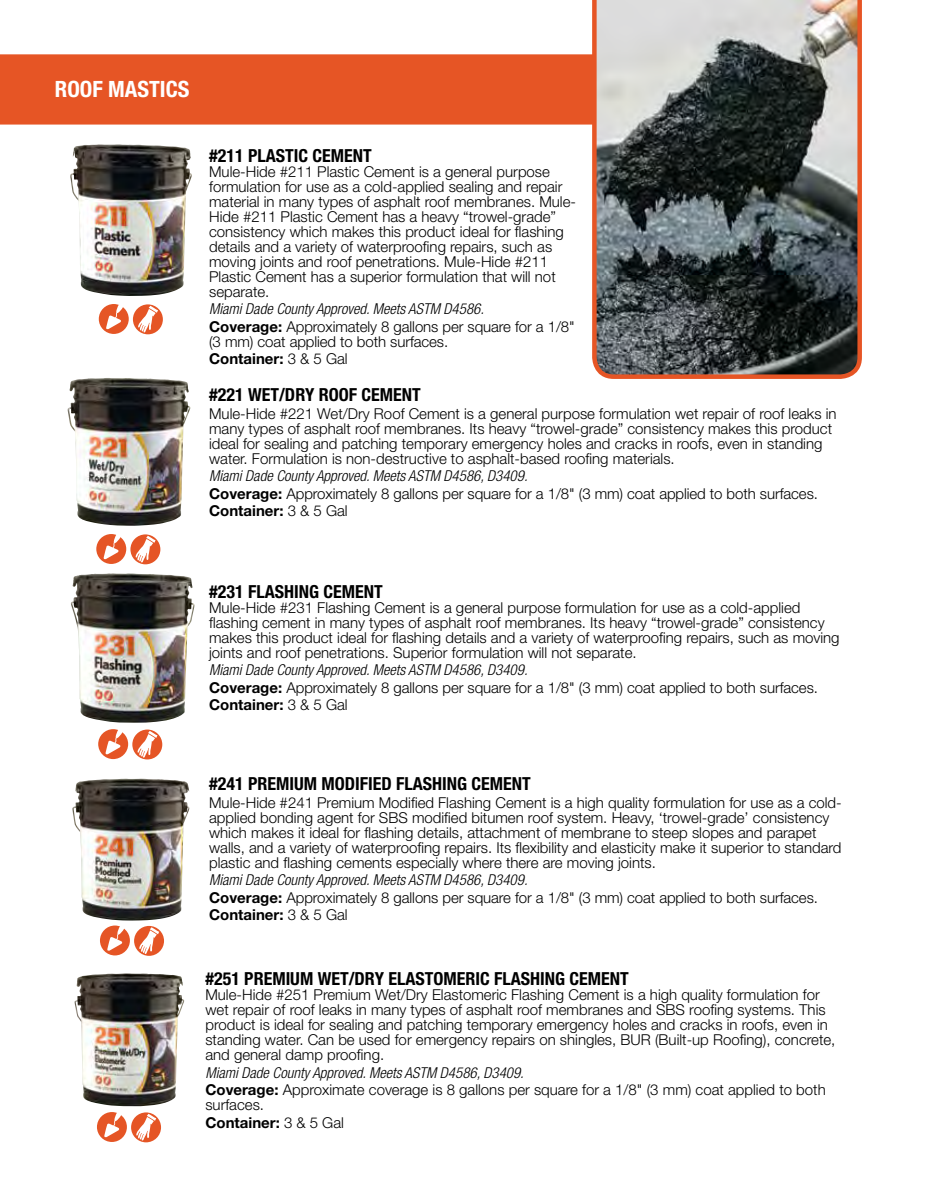
<style>
.page{position:relative;width:952px;height:1188px;background:#fff}
.page>*{position:absolute;margin:0;border:0;box-sizing:border-box;transform-origin:0 0}
.t1{font:700 condensed 22.5px "Helvetica Neue LT Std";color:#fff}
.t2{font:700 condensed 18px "Helvetica Neue LT Std";color:#000}
.t3{font:300 15px/15px "Helvetica Neue LT Std";color:#000}
.t4{font:italic 300 condensed 15px/17.4px "Helvetica Neue LT Std";color:#000}
.s1{font-weight:700;font-style:normal;font-stretch:normal}
.s2{font-style:normal;font-stretch:normal}
.s3{font-weight:700}
.s4{font-style:italic;font-stretch:condensed}
</style>
<div class="page">
<div style="left:97px;top:1112px;width:30px;height:30px;background:#e55525;border-radius:50%"></div>
<svg style="left:104px;top:1106px;width:25px;height:31px"></svg>
<svg style="left:131px;top:1112px;width:30px;height:30px"></svg>
<svg style="left:136px;top:1114px;width:20px;height:26px"></svg>
<div style="left:100px;top:926px;width:30px;height:29px;background:#e55525;border-radius:50%"></div>
<svg style="left:107px;top:925px;width:23px;height:26px"></svg>
<div style="left:134px;top:926px;width:30px;height:30px;background:#e55525;border-radius:50%"></div>
<svg style="left:139px;top:927px;width:20px;height:27px"></svg>
<img style="left:72px;top:779px;width:117px;height:142px">
<img style="left:74px;top:973px;width:110px;height:133px">
<div style="left:96px;top:534px;width:30px;height:30px;background:#e55525;border-radius:50%"></div>
<svg style="left:103px;top:534px;width:24px;height:25px"></svg>
<svg style="left:130px;top:534px;width:30px;height:30px"></svg>
<svg style="left:135px;top:536px;width:20px;height:26px"></svg>
<div style="left:99px;top:304px;width:30px;height:30px;background:#e55525;border-radius:50%"></div>
<svg style="left:106px;top:304px;width:23px;height:25px"></svg>
<svg style="left:133px;top:304px;width:30px;height:30px"></svg>
<svg style="left:138px;top:306px;width:20px;height:26px"></svg>
<div style="left:98px;top:729px;width:30px;height:30px;background:#e55525;border-radius:50%"></div>
<svg style="left:105px;top:729px;width:24px;height:26px"></svg>
<div style="left:132px;top:730px;width:30px;height:29px;background:#e55525;border-radius:50%"></div>
<svg style="left:137px;top:731px;width:20px;height:27px"></svg>
<div style="left:0;top:54px;width:592px;height:71px;background:#e65525"></div>
<img style="left:71px;top:573px;width:124px;height:150px">
<img style="left:67px;top:378px;width:123px;height:148px">
<img style="left:70px;top:144px;width:122px;height:152px">
<svg style="left:592px;top:0;width:269px;height:379px;background:#686765"></svg>
<h1 class="t1" style="left:55px;top:76px;width:135px">ROOF MASTICS</h1>
<p class="t2" style="left:209px;top:144px;width:161px">#211 PLASTIC CEMENT</p>
<p class="t3" style="left:209px;top:164px;width:368px">Mule-Hide #211 Plastic Cement is a general purpose formulation for use as a cold-applied sealing and repair material in many types of asphalt roof membranes. Mule-Hide #211 Plastic Cement has a heavy “trowel-grade” consistency which makes this product ideal for flashing details and a variety of waterproofing repairs, such as moving joints and roof penetrations. Mule-Hide #211<br>Plastic Cement has a superior formulation that will not separate.</p>
<p class="t4" style="left:209px;top:301px;width:367px">Miami Dade County Approved. Meets ASTM D4586.<br><span class="s1">Coverage:</span> <span class="s2">Approximately 8 gallons per square for a 1/8"</span></p>
<p class="t3" style="left:209px;top:332px;width:241px;line-height:17.4px">(3 mm) coat applied to both surfaces.<br><span class="s3">Container:</span> 3 &amp; 5 Gal</p>
<p class="t2" style="left:209px;top:384px;width:210px">#221 WET/DRY ROOF CEMENT</p>
<p class="t3" style="left:209px;top:406px;width:629px">Mule-Hide #221 Wet/Dry Roof Cement is a general purpose formulation wet repair of roof leaks in many types of asphalt roof membranes. Its heavy “trowel-grade” consistency makes this product ideal for sealing and patching temporary emergency holes and cracks in roofs, even in standing water. Formulation is non-destructive to asphalt-based roofing materials.</p>
<p class="t3" style="left:209px;top:467px;width:610px;line-height:17.4px"><span class="s4">Miami Dade County Approved. Meets ASTM D4586, D3409.<br></span><span class="s3">Coverage:</span> Approximately 8 gallons per square for a 1/8" (3 mm) coat applied to both surfaces.<br><span class="s3">Container:</span> 3 &amp; 5 Gal</p>
<p class="t2" style="left:209px;top:581px;width:172px">#231 FLASHING CEMENT</p>
<p class="t3" style="left:209px;top:600px;width:632px">Mule-Hide #231 Flashing Cement is a general purpose formulation for use as a cold-applied flashing cement in many types of asphalt roof membranes. Its heavy “trowel-grade” consistency makes this product ideal for flashing details and a variety of waterproofing repairs, such as moving joints and roof penetrations. Superior formulation will not separate.</p>
<p class="t3" style="left:209px;top:661px;width:610px;line-height:17.4px"><span class="s4">Miami Dade County Approved. Meets ASTM D4586, D3409.<br></span><span class="s3">Coverage:</span> Approximately 8 gallons per square for a 1/8" (3 mm) coat applied to both surfaces.<br><span class="s3">Container:</span> 3 &amp; 5 Gal</p>
<p class="t2" style="left:209px;top:773px;width:320px">#241 PREMIUM MODIFIED FLASHING CEMENT</p>
<p class="t3" style="left:209px;top:795px;width:634px">Mule-Hide #241 Premium Modified Flashing Cement is a high quality formulation for use as a cold&shy;applied bonding agent for SBS modified bitumen roof system. Heavy, ‘trowel-grade’ consistency which makes it ideal for flashing details, attachment of membrane to steep slopes and parapet walls, and a variety of waterproofing repairs. Its flexibility and elasticity make it superior to standard plastic and flashing cements especially where there are moving joints.</p>
<p class="t3" style="left:209px;top:871px;width:610px;line-height:17.4px"><span class="s4">Miami Dade County Approved. Meets ASTM D4586, D3409.<br></span><span class="s3">Coverage:</span> Approximately 8 gallons per square for a 1/8" (3 mm) coat applied to both surfaces.<br><span class="s3">Container:</span> 3 &amp; 5 Gal</p>
<p class="t2" style="left:205px;top:968px;width:421px">#251 PREMIUM WET/DRY ELASTOMERIC FLASHING CEMENT</p>
<p class="t3" style="left:205px;top:987px;width:631px">Mule-Hide #251 Premium Wet/Dry Elastomeric Flashing Cement is a high quality formulation for wet repair of roof leaks in many types of asphalt roof membranes and SBS roofing systems. This product is ideal for sealing and patching temporary emergency holes and cracks in roofs, even in standing water. Can be used for emergency repairs on shingles, BUR (Built-up Roofing), concrete, and general damp proofing.</p>
<p class="t3" style="left:205px;top:1063px;width:621px;line-height:17.4px"><span class="s4">Miami Dade County Approved. Meets ASTM D4586, D3409.<br></span><span class="s3">Coverage:</span> Approximate coverage is 8 gallons per square for a 1/8" (3 mm) coat applied to both</p>
<p class="t3" style="left:205px;top:1096px;width:140px;line-height:17.4px">surfaces.<br><span class="s3">Container:</span> 3 &amp; 5 Gal</p>
</div>
